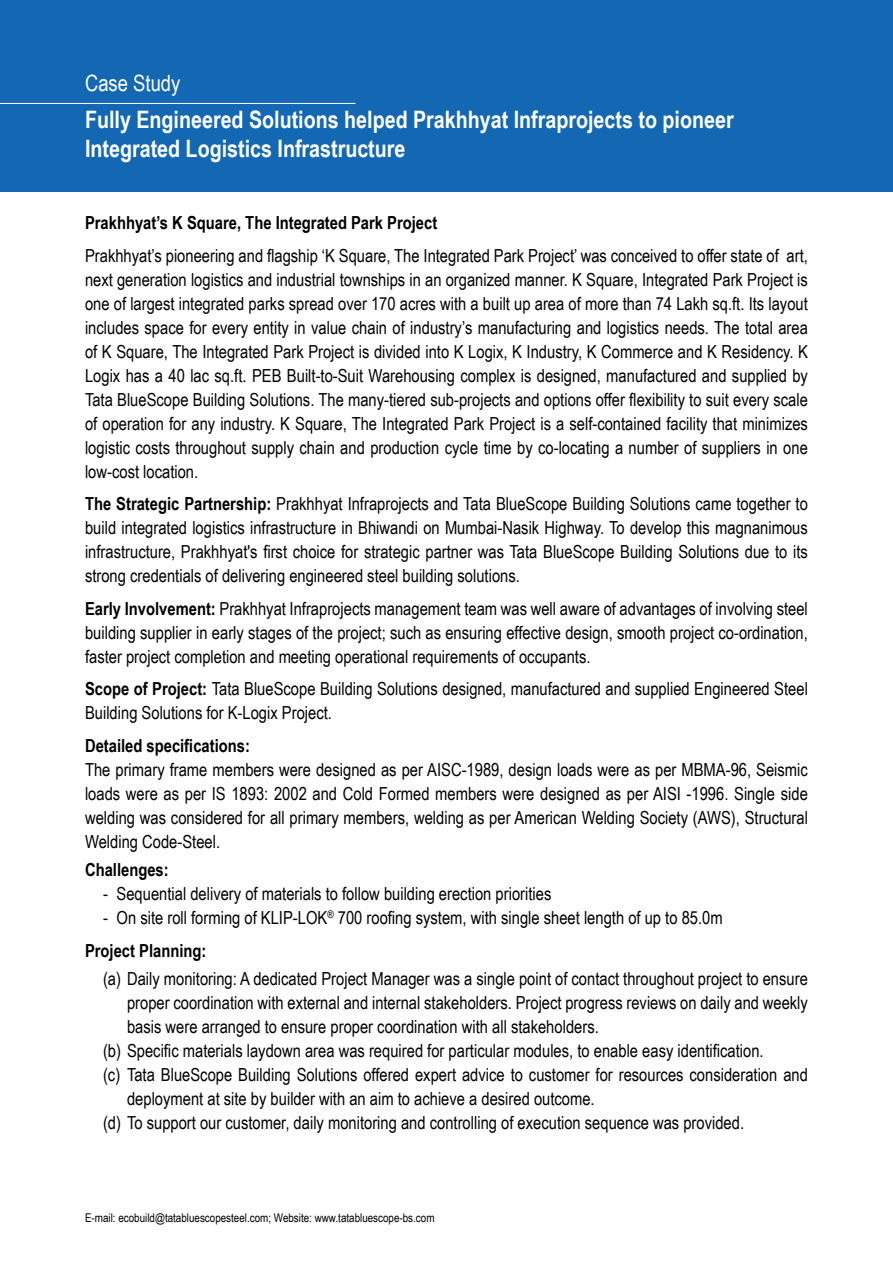
<style>
.page{position:relative;width:893px;height:1263px;background:#fff}
.page>*{position:absolute;margin:0;border:0;box-sizing:border-box;transform-origin:0 0}
.t1{font:700 24px/28.8px "Arial Narrow";color:#fff}
.t2{font:22.5px "Arial Narrow";color:#fff}
.t3{font:18px/24px "Arial Narrow";color:#000;text-align:justify}
.t4{font:700 18px "Arial Narrow";color:#000}
.t5{font:12px "Arial Narrow";color:#000}
.s1{font-weight:700}
</style>
<div class="page">
<div style="left:0;top:0;width:893px;height:192px;background:#1468b3"></div>
<hr style="left:0;top:103px;width:355px;height:1px;background:#fff">
<p class="t2" style="left:85px;top:70px;width:97px">Case Study</p>
<h1 class="t1" style="left:85px;top:105px;width:650px">Fully Engineered Solutions helped Prakhhyat Infraprojects to pioneer<br>Integrated Logistics Infrastructure</h1>
<p class="t4" style="left:85px;top:213px;width:354px">Prakhhyat’s K Square, The Integrated Park Project</p>
<p class="t3" style="left:85px;top:244px;width:724px">Prakhhyat’s pioneering and flagship ‘K Square, The Integrated Park Project’ was conceived to offer state of art, next generation logistics and industrial townships in an organized manner. K Square, Integrated Park Project is one of largest integrated parks spread over 170 acres with a built up area of more than 74 Lakh sq.ft. Its layout includes space for every entity in value chain of industry’s manufacturing and logistics needs. The total area of K Square, The Integrated Park Project is divided into K Logix, K Industry, K Commerce and K Residency. K Logix has a 40 lac sq.ft. PEB Built-to-Suit Warehousing complex is designed, manufactured and supplied by Tata BlueScope Building Solutions. The many-tiered sub-projects and options offer flexibility to suit every scale of operation for any industry. K Square, The Integrated Park Project is a self-contained facility that minimizes logistic costs throughout supply chain and production cycle time by co-locating a number of suppliers in one low-cost location.</p>
<p class="t3" style="left:85px;top:492px;width:724px"><span class="s1">The Strategic Partnership:</span> Prakhhyat Infraprojects and Tata BlueScope Building Solutions came together to build integrated logistics infrastructure in Bhiwandi on Mumbai-Nasik Highway. To develop this magnanimous infrastructure, Prakhhyat's first choice for strategic partner was Tata BlueScope Building Solutions due to its strong credentials of delivering engineered steel building solutions.</p>
<p class="t3" style="left:85px;top:596px;width:724px"><span class="s1">Early Involvement:</span> Prakhhyat Infraprojects management team was well aware of advantages of involving steel building supplier in early stages of the project; such as ensuring effective design, smooth project co-ordination, faster project completion and meeting operational requirements of occupants.</p>
<p class="t3" style="left:85px;top:677px;width:724px"><span class="s1">Scope of Project:</span> Tata BlueScope Building Solutions designed, manufactured and supplied Engineered Steel<br>Building Solutions for K-Logix Project.</p>
<p class="t4" style="left:85px;top:735px;width:166px">Detailed specifications:</p>
<p class="t3" style="left:85px;top:757px;width:724px">The primary frame members were designed as per AISC-1989, design loads were as per MBMA-96, Seismic loads were as per IS 1893: 2002 and Cold Formed members were designed as per AISI -1996. Single side welding was considered for all primary members, welding as per American Welding Society (AWS), Structural Welding Code-Steel.</p>
<p class="t4" style="left:85px;top:859px;width:85px">Challenges:</p>
<p class="t3" style="left:103px;top:882px;width:450px">- Sequential delivery of materials to follow building erection priorities</p>
<p class="t3" style="left:85px;top:902px;width:639px;line-height:32.5px;text-indent:18px">- On site roll forming of KLIP-LOK<sup>®</sup> 700 roofing system, with single sheet length of up to 85.0m<br><span class="s1">Project Planning:</span></p>
<p class="t3" style="left:103px;top:967px;width:706px">(a) Daily monitoring: A dedicated Project Manager was a single point of contact throughout project to ensure</p>
<p class="t3" style="left:127px;top:991px;width:682px">proper coordination with external and internal stakeholders. Project progress reviews on daily and weekly</p>
<p class="t3" style="left:127px;top:1015px;width:473px">basis were arranged to ensure proper coordination with all stakeholders.</p>
<p class="t3" style="left:103px;top:1039px;width:662px">(b) Specific materials laydown area was required for particular modules, to enable easy identification.</p>
<p class="t3" style="left:103px;top:1063px;width:706px">(c) Tata BlueScope Building Solutions offered expert advice to customer for resources consideration and</p>
<p class="t3" style="left:127px;top:1087px;width:469px">deployment at site by builder with an aim to achieve a desired outcome.</p>
<p class="t3" style="left:103px;top:1111px;width:642px">(d) To support our customer, daily monitoring and controlling of execution sequence was provided.</p>
<p class="t5" style="left:85px;top:1210px;width:351px">E-mail: ecobuild@tatabluescopesteel.com; Website: www.tatabluescope-bs.com</p>
</div>
